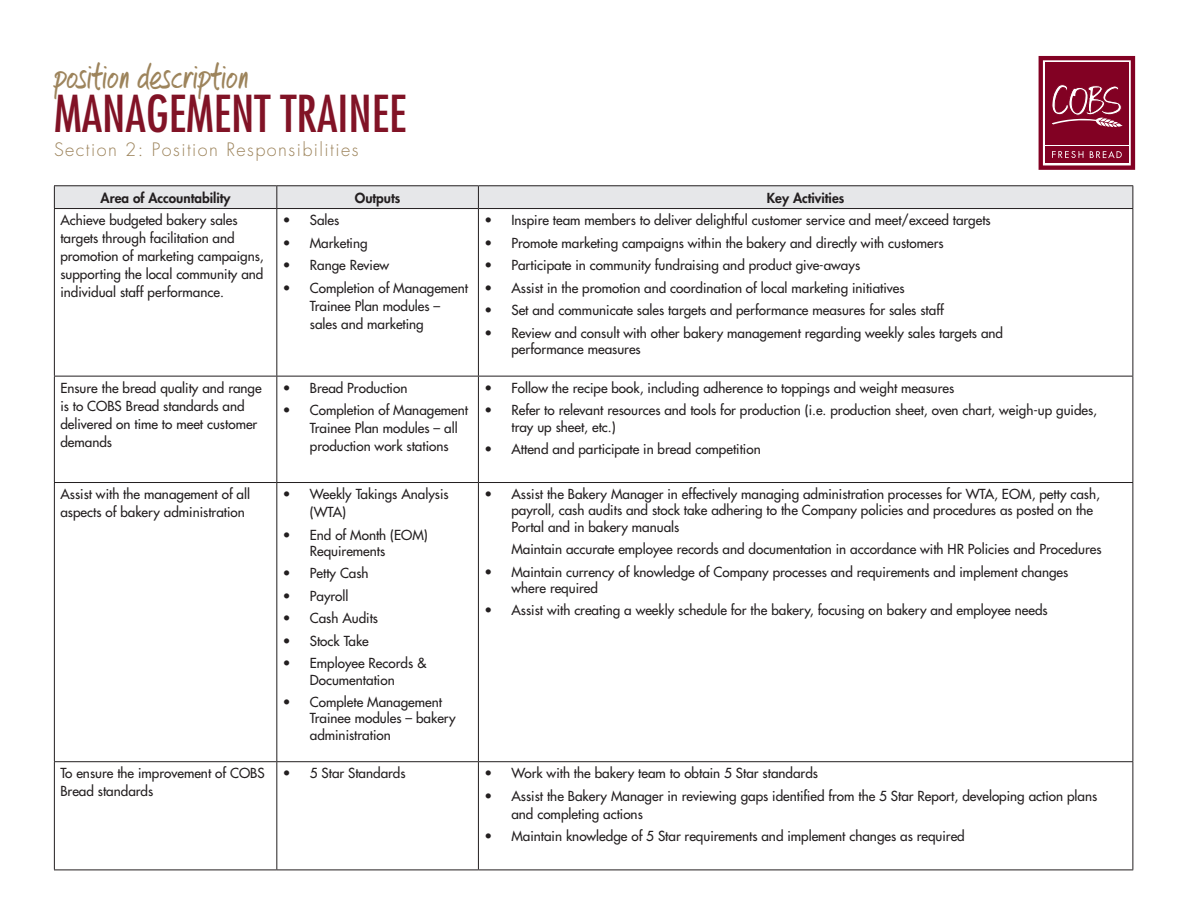
<style>
.page{position:relative;width:1188px;height:918px;background:#fff}
.page>*{position:absolute;margin:0;border:0;box-sizing:border-box;transform-origin:0 0}
.t1{font:condensed 49.5px "Futura";color:#811326}
.t2{font:36px "Bakers Delight Script One";letter-spacing:.025em;color:#9d845c}
.t3{font:300 18px "Futura";letter-spacing:.08em;color:#9d845c}
.t4{font:13.5px/18px "Futura";color:#231f20}
.t5{font:800 13.5px "Futura";color:#231f20}
</style>
<div class="page">
<div style="left:1037px;top:55px;width:99px;height:116px;background:#c88f9e"></div>
<svg style="left:1039px;top:56px;width:96px;height:114px;background:#942744"></svg>
<hr style="left:54px;top:209px;width:1px;height:167px;background:#231f20">
<hr style="left:276px;top:209px;width:1px;height:167px;background:#231f20">
<hr style="left:478px;top:209px;width:1px;height:167px;background:#231f20">
<hr style="left:1132px;top:209px;width:1px;height:167px;background:#231f20">
<hr style="left:54px;top:376px;width:223px;height:1px;background:#231f20">
<hr style="left:54px;top:377px;width:1px;height:105px;background:#231f20">
<hr style="left:277px;top:376px;width:201px;height:1px;background:#231f20">
<hr style="left:276px;top:377px;width:1px;height:105px;background:#231f20">
<hr style="left:478px;top:376px;width:655px;height:1px;background:#231f20">
<hr style="left:478px;top:377px;width:1px;height:105px;background:#231f20">
<hr style="left:1132px;top:377px;width:1px;height:105px;background:#231f20">
<hr style="left:54px;top:482px;width:223px;height:1px;background:#231f20">
<hr style="left:54px;top:483px;width:1px;height:278px;background:#231f20">
<hr style="left:277px;top:482px;width:201px;height:1px;background:#231f20">
<hr style="left:276px;top:483px;width:1px;height:278px;background:#231f20">
<hr style="left:478px;top:482px;width:655px;height:1px;background:#231f20">
<hr style="left:478px;top:483px;width:1px;height:278px;background:#231f20">
<hr style="left:1132px;top:483px;width:1px;height:278px;background:#231f20">
<hr style="left:54px;top:761px;width:223px;height:1px;background:#231f20">
<hr style="left:54px;top:762px;width:1px;height:108px;background:#231f20">
<hr style="left:277px;top:761px;width:201px;height:1px;background:#231f20">
<hr style="left:276px;top:762px;width:1px;height:108px;background:#231f20">
<hr style="left:478px;top:761px;width:655px;height:1px;background:#231f20">
<hr style="left:478px;top:762px;width:1px;height:108px;background:#231f20">
<hr style="left:1132px;top:762px;width:1px;height:108px;background:#231f20">
<hr style="left:54px;top:870px;width:223px;height:1px;background:#231f20">
<hr style="left:277px;top:870px;width:201px;height:1px;background:#231f20">
<hr style="left:478px;top:870px;width:655px;height:1px;background:#231f20">
<hr style="left:54px;top:185px;width:223px;height:1px;background:#231f20">
<hr style="left:277px;top:185px;width:201px;height:1px;background:#231f20">
<hr style="left:478px;top:185px;width:655px;height:1px;background:#231f20">
<div style="left:54px;top:186px;width:1079px;height:23px;background:#e6e7e9"></div>
<hr style="left:478px;top:208px;width:655px;height:1px;background:#231f20">
<h2 class="t2" style="left:54px;top:54px;width:195px">position description</h2>
<h1 class="t1" style="left:54px;top:82px;width:354px">MANAGEMENT TRAINEE</h1>
<h3 class="t3" style="left:54px;top:138px;width:306px">Section 2: Position Responsibilities</h3>
<p class="t5" style="left:101px;top:189px;width:131px">Area of Accountability</p>
<p class="t5" style="left:355px;top:189px;width:47px">Outputs</p>
<p class="t5" style="left:767px;top:189px;width:79px">Key Activities</p>
<p class="t4" style="left:60px;top:211px;width:205px">Achieve budgeted bakery sales targets through facilitation and promotion of marketing campaigns, supporting the local community and individual staff performance.</p>
<p class="t4" style="left:283px;top:211px;width:58px">• Sales</p>
<p class="t4" style="left:484px;top:211px;width:508px">• Inspire team members to deliver delightful customer service and meet/exceed targets</p>
<p class="t4" style="left:484px;top:234px;width:461px">• Promote marketing campaigns within the bakery and directly with customers</p>
<p class="t4" style="left:484px;top:256px;width:377px">• Participate in community fundraising and product give-aways</p>
<p class="t4" style="left:484px;top:279px;width:422px">• Assist in the promotion and coordination of local marketing initiatives</p>
<p class="t4" style="left:484px;top:301px;width:461px">• Set and communicate sales targets and performance measures for sales staff</p>
<p class="t4" style="left:511px;top:325px;width:493px;line-height:16.2px;text-indent:-27px">• Review and consult with other bakery management regarding weekly sales targets and performance measures</p>
<p class="t4" style="left:283px;top:234px;width:86px">• Marketing</p>
<p class="t4" style="left:283px;top:256px;width:108px">• Range Review</p>
<p class="t4" style="left:310px;top:279px;width:160px;text-indent:-27px">• Completion of Management<br>Trainee Plan modules – sales and marketing</p>
<p class="t4" style="left:60px;top:379px;width:203px">Ensure the bread quality and range is to COBS Bread standards and delivered on time to meet customer demands</p>
<p class="t4" style="left:283px;top:379px;width:126px">• Bread Production</p>
<p class="t4" style="left:310px;top:401px;width:160px;text-indent:-27px">• Completion of Management<br>Trainee Plan modules – all production work stations</p>
<p class="t4" style="left:60px;top:485px;width:191px">Assist with the management of all aspects of bakery administration</p>
<p class="t4" style="left:310px;top:485px;width:140px;text-indent:-27px">• Weekly Takings Analysis (WTA)</p>
<p class="t4" style="left:310px;top:527px;width:120px;line-height:16.2px;text-indent:-27px">• End of Month (EOM)<br>Requirements</p>
<p class="t4" style="left:283px;top:564px;width:87px">• Petty Cash</p>
<p class="t4" style="left:283px;top:587px;width:67px">• Payroll</p>
<p class="t4" style="left:283px;top:609px;width:97px">• Cash Audits</p>
<p class="t4" style="left:283px;top:632px;width:88px">• Stock Take</p>
<p class="t4" style="left:283px;top:655px;width:145px;line-height:16.2px;text-align:center">• Employee Records &amp;<br>Documentation</p>
<p class="t4" style="left:310px;top:694px;width:147px;line-height:16.2px;text-indent:-27px">• Complete Management<br>Trainee modules – bakery administration</p>
<p class="t4" style="left:484px;top:379px;width:471px">• Follow the recipe book, including adherence to toppings and weight measures</p>
<p class="t4" style="left:511px;top:402px;width:587px;line-height:16.2px;text-indent:-27px">• Refer to relevant resources and tools for production (i.e. production sheet, oven chart, weigh-up guides, tray up sheet, etc.)</p>
<p class="t4" style="left:484px;top:440px;width:278px">• Attend and participate in bread competition</p>
<p class="t4" style="left:511px;top:486px;width:590px;line-height:16.2px;text-indent:-27px">• Assist the Bakery Manager in effectively managing administration processes for WTA, EOM, petty cash, payroll, cash audits and stock take adhering to the Company policies and procedures as posted on the<br>Portal and in bakery manuals</p>
<p class="t4" style="left:511px;top:540px;width:592px">Maintain accurate employee records and documentation in accordance with HR Policies and Procedures</p>
<p class="t4" style="left:511px;top:563px;width:558px;line-height:16.2px;text-indent:-27px">• Maintain currency of knowledge of Company processes and requirements and implement changes where required</p>
<p class="t4" style="left:484px;top:601px;width:565px">• Assist with creating a weekly schedule for the bakery, focusing on bakery and employee needs</p>
<p class="t4" style="left:60px;top:764px;width:206px">To ensure the improvement of COBS<br>Bread standards</p>
<p class="t4" style="left:283px;top:764px;width:124px">• 5 Star Standards</p>
<p class="t4" style="left:484px;top:764px;width:335px">• Work with the bakery team to obtain 5 Star standards</p>
<p class="t4" style="left:511px;top:787px;width:587px;text-indent:-27px">• Assist the Bakery Manager in reviewing gaps identified from the 5 Star Report, developing action plans and completing actions</p>
<p class="t4" style="left:484px;top:827px;width:482px">• Maintain knowledge of 5 Star requirements and implement changes as required</p>
</div>
